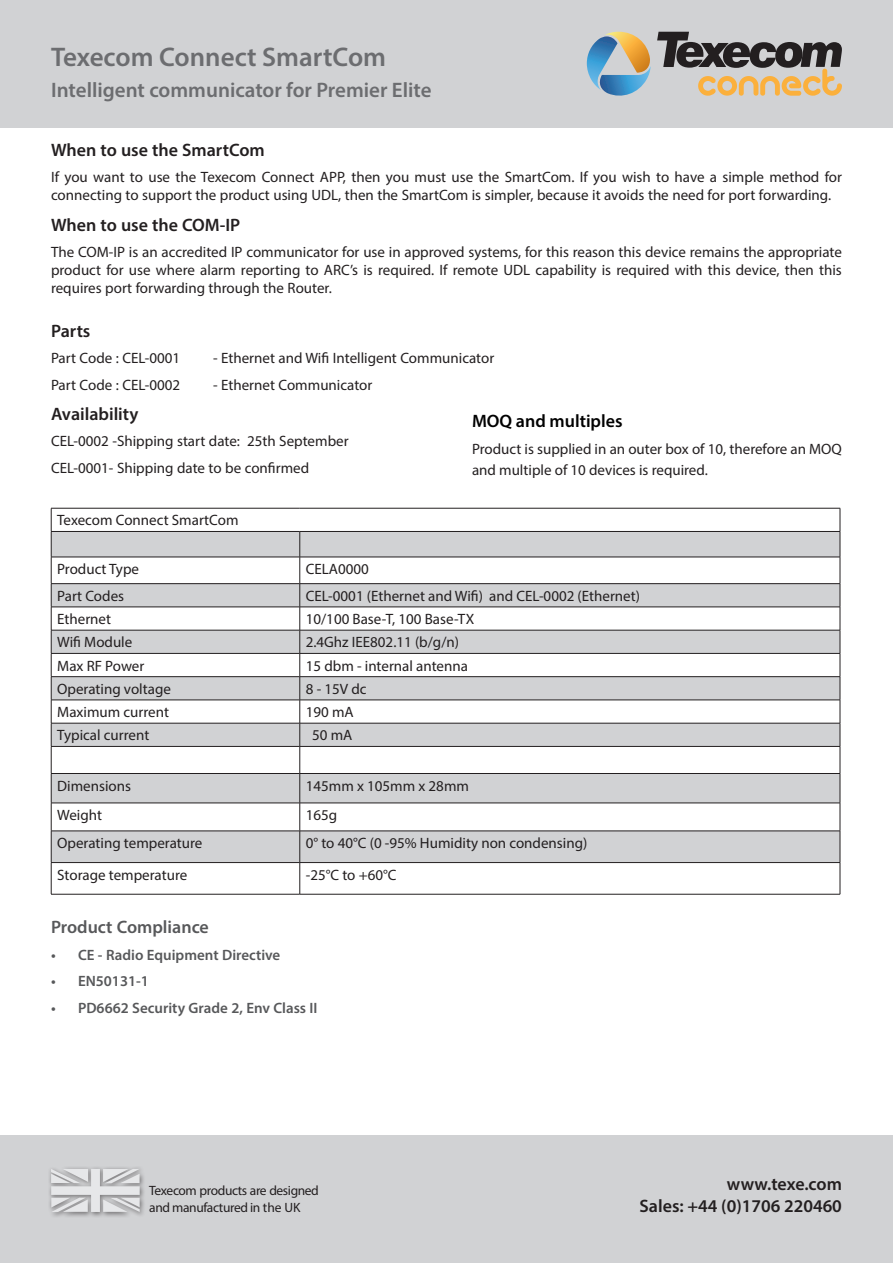
<style>
.page{position:relative;width:893px;height:1263px;background:#fff}
.page>*{position:absolute;margin:0;border:0;box-sizing:border-box;transform-origin:0 0}
.t1{font:600 27px "Myriad Pro";color:#6c6d70}
.t2{font:600 21px "Myriad Pro";color:#6c6d70}
.t3{font:600 18px "Myriad Pro";color:#231f20}
.t4{font:600 18px "Myriad Pro";color:#57585a}
.t5{font:600 18px "Myriad Pro";color:#000}
.t6{font:15px/18px "Myriad Pro";color:#231f20}
.t7{font:600 15px "Myriad Pro";color:#57585a}
.t8{font:13.5px/16.5px "Myriad Pro";letter-spacing:-.03em;color:#231f20}
</style>
<div class="page">
<div style="left:0;top:1135px;width:893px;height:128px;background:#d1d2d4"></div>
<div style="left:0;top:0;width:893px;height:128px;background:#d1d2d4"></div>
<div style="left:48px;top:1166px;width:98px;height:52px;background:#231f20;opacity:.5"></div>
<svg style="left:51px;top:1169px;width:89px;height:43px"></svg>
<svg style="left:52px;top:532px;width:788px;height:330px;fill:#d1d2d4"></svg>
<hr style="left:51px;top:557px;width:249px;height:1px;background:#231f20">
<hr style="left:300px;top:557px;width:540px;height:1px;background:#231f20">
<hr style="left:51px;top:583px;width:249px;height:1px;background:#231f20">
<hr style="left:300px;top:583px;width:540px;height:1px;background:#231f20">
<hr style="left:51px;top:607px;width:249px;height:1px;background:#231f20">
<hr style="left:300px;top:607px;width:540px;height:1px;background:#231f20">
<hr style="left:51px;top:630px;width:249px;height:1px;background:#231f20">
<hr style="left:300px;top:630px;width:540px;height:1px;background:#231f20">
<hr style="left:51px;top:653px;width:249px;height:1px;background:#231f20">
<hr style="left:300px;top:653px;width:540px;height:1px;background:#231f20">
<hr style="left:51px;top:676px;width:249px;height:1px;background:#231f20">
<hr style="left:300px;top:676px;width:540px;height:1px;background:#231f20">
<hr style="left:51px;top:700px;width:249px;height:1px;background:#231f20">
<hr style="left:300px;top:700px;width:540px;height:1px;background:#231f20">
<hr style="left:51px;top:723px;width:249px;height:1px;background:#231f20">
<hr style="left:300px;top:723px;width:540px;height:1px;background:#231f20">
<hr style="left:51px;top:746px;width:249px;height:1px;background:#231f20">
<hr style="left:300px;top:746px;width:540px;height:1px;background:#231f20">
<hr style="left:51px;top:773px;width:249px;height:1px;background:#231f20">
<hr style="left:300px;top:773px;width:540px;height:1px;background:#231f20">
<hr style="left:51px;top:803px;width:249px;height:1px;background:#231f20">
<hr style="left:300px;top:803px;width:540px;height:1px;background:#231f20">
<svg style="left:300px;top:532px;width:1px;height:299px"></svg>
<hr style="left:51px;top:831px;width:249px;height:1px;background:#231f20">
<hr style="left:51px;top:831px;width:1px;height:31px;background:#231f20">
<hr style="left:300px;top:831px;width:540px;height:1px;background:#231f20">
<hr style="left:300px;top:831px;width:1px;height:31px;background:#231f20">
<hr style="left:840px;top:831px;width:1px;height:31px;background:#231f20">
<hr style="left:51px;top:862px;width:249px;height:1px;background:#231f20">
<hr style="left:51px;top:863px;width:1px;height:31px;background:#231f20">
<hr style="left:300px;top:862px;width:540px;height:1px;background:#231f20">
<hr style="left:300px;top:863px;width:1px;height:31px;background:#231f20">
<hr style="left:840px;top:863px;width:1px;height:31px;background:#231f20">
<hr style="left:51px;top:894px;width:249px;height:1px;background:#231f20">
<hr style="left:300px;top:894px;width:540px;height:1px;background:#231f20">
<hr style="left:51px;top:508px;width:249px;height:1px;background:#231f20">
<svg style="left:51px;top:508px;width:1px;height:323px"></svg>
<hr style="left:300px;top:508px;width:540px;height:1px;background:#231f20">
<svg style="left:840px;top:508px;width:1px;height:323px"></svg>
<hr style="left:51px;top:531px;width:249px;height:1px;background:#231f20">
<hr style="left:300px;top:531px;width:540px;height:1px;background:#231f20">
<svg style="left:587px;top:32px;width:64px;height:64px"></svg>
<svg style="left:657px;top:32px;width:185px;height:64px"></svg>
<p class="t1" style="left:51px;top:40px;width:337px">Texecom Connect SmartCom</p>
<p class="t2" style="left:51px;top:77px;width:382px">Intelligent communicator for Premier Elite</p>
<p class="t3" style="left:51px;top:138px;width:215px">When to use the SmartCom</p>
<p class="t6" style="left:51px;top:168px;width:792px">If you want to use the Texecom Connect APP, then you must use the SmartCom. If you wish to have a simple method for connecting to support the product using UDL, then the SmartCom is simpler, because it avoids the need for port forwarding.</p>
<p class="t3" style="left:51px;top:213px;width:191px">When to use the COM-IP</p>
<p class="t6" style="left:51px;top:243px;width:792px;text-align:justify">The COM-IP is an accredited IP communicator for use in approved systems, for this reason this device remains the appropriate product for use where alarm reporting to ARC’s is required. If remote UDL capability is required with this device, then this requires port forwarding through the Router.</p>
<p class="t3" style="left:51px;top:319px;width:41px">Parts</p>
<p class="t6" style="left:51px;top:349px;width:131px">Part Code : CEL-0001</p>
<p class="t6" style="left:213px;top:349px;width:283px">- Ethernet and Wifi Intelligent Communicator</p>
<p class="t6" style="left:51px;top:375px;width:131px">Part Code : CEL-0002</p>
<p class="t6" style="left:213px;top:375px;width:161px">- Ethernet Communicator</p>
<p class="t3" style="left:51px;top:402px;width:89px">Availability</p>
<p class="t6" style="left:51px;top:432px;width:299px">CEL-0002 -Shipping start date: 25th September</p>
<p class="t6" style="left:51px;top:459px;width:260px">CEL-0001- Shipping date to be confirmed</p>
<p class="t5" style="left:472px;top:410px;width:152px">MOQ and multiples</p>
<p class="t6" style="left:472px;top:437px;width:371px;line-height:21.6px">Product is supplied in an outer box of 10, therefore an MOQ and multiple of 10 devices is required.</p>
<p class="t6" style="left:57px;top:511px;width:183px">Texecom Connect SmartCom</p>
<p class="t6" style="left:57px;top:560px;width:83px">Product Type</p>
<p class="t6" style="left:306px;top:560px;width:65px">CELA0000</p>
<p class="t6" style="left:57px;top:587px;width:68px">Part Codes</p>
<p class="t6" style="left:306px;top:587px;width:336px">CEL-0001 (Ethernet and Wifi) and CEL-0002 (Ethernet)</p>
<p class="t6" style="left:57px;top:610px;width:55px">Ethernet</p>
<p class="t6" style="left:306px;top:610px;width:170px">10/100 Base-T, 100 Base-TX</p>
<p class="t6" style="left:57px;top:633px;width:77px">Wifi Module</p>
<p class="t6" style="left:306px;top:633px;width:155px">2.4Ghz IEE802.11 (b/g/n)</p>
<p class="t6" style="left:57px;top:656px;width:89px">Max RF Power</p>
<p class="t6" style="left:306px;top:656px;width:164px">15 dbm - internal antenna</p>
<p class="t6" style="left:57px;top:680px;width:115px">Operating voltage</p>
<p class="t6" style="left:306px;top:680px;width:62px">8 - 15V dc</p>
<p class="t6" style="left:57px;top:703px;width:113px">Maximum current</p>
<p class="t6" style="left:306px;top:703px;width:49px">190 mA</p>
<p class="t6" style="left:57px;top:726px;width:94px">Typical current</p>
<p class="t6" style="left:312px;top:726px;width:42px">50 mA</p>
<p class="t6" style="left:57px;top:776px;width:75px">Dimensions</p>
<p class="t6" style="left:306px;top:776px;width:165px">145mm x 105mm x 28mm</p>
<p class="t6" style="left:57px;top:806px;width:46px">Weight</p>
<p class="t6" style="left:306px;top:806px;width:33px">165g</p>
<p class="t6" style="left:57px;top:834px;width:147px">Operating temperature</p>
<p class="t6" style="left:306px;top:834px;width:283px">0° to 40°C (0 -95% Humidity non condensing)</p>
<p class="t6" style="left:57px;top:865px;width:132px">Storage temperature</p>
<p class="t6" style="left:306px;top:865px;width:92px">-25°C to +60°C</p>
<p class="t4" style="left:51px;top:915px;width:159px">Product Compliance</p>
<p class="t7" style="left:51px;top:945px;width:231px">• CE - Radio Equipment Directive</p>
<p class="t7" style="left:51px;top:971px;width:99px">• EN50131-1</p>
<p class="t7" style="left:51px;top:998px;width:268px">• PD6662 Security Grade 2, Env Class II</p>
<p class="t8" style="left:149px;top:1182px;width:171px">Texecom products are designed and manufactured in the UK</p>
<p class="t3" style="left:727px;top:1173px;width:117px">www.texe.com</p>
<p class="t3" style="left:639px;top:1194px;width:204px">Sales: +44 (0)1706 220460</p>
</div>
